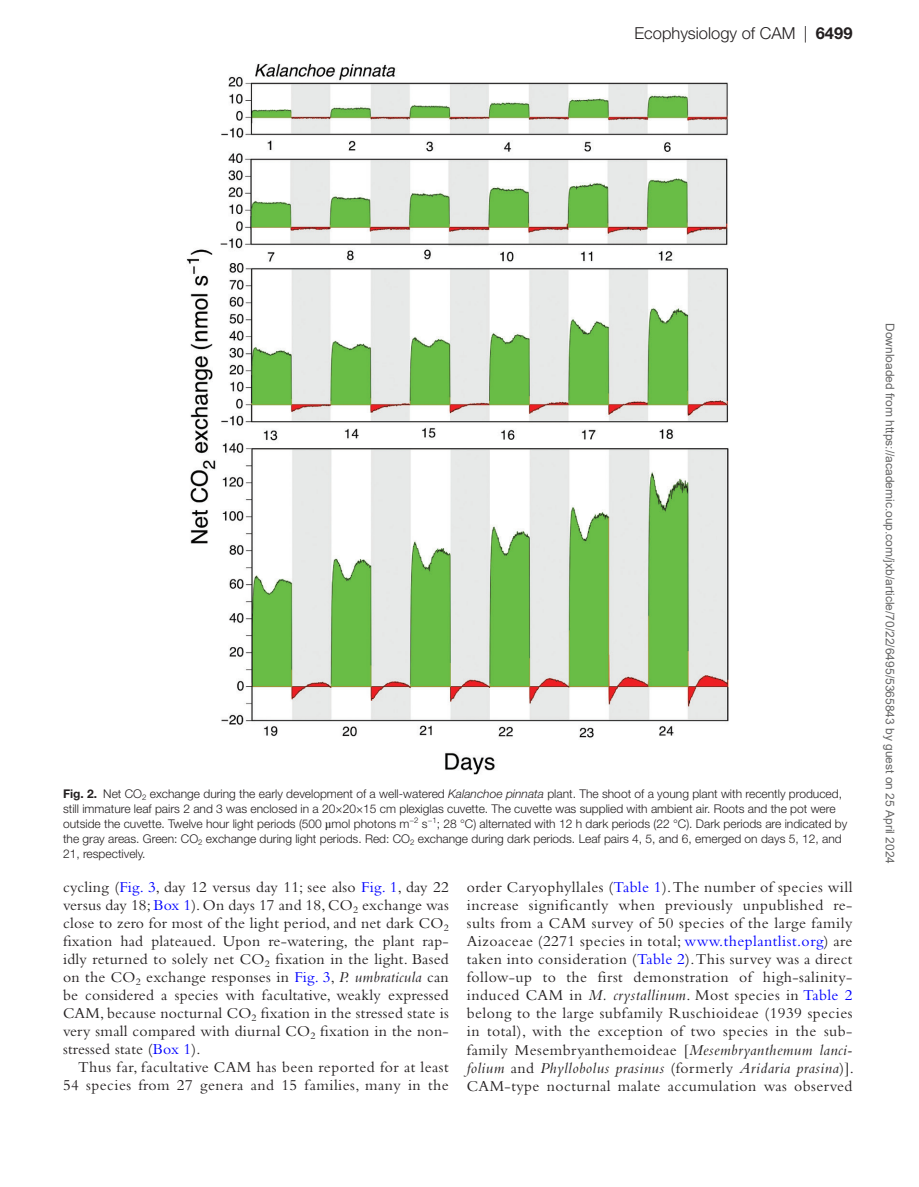
<style>
.page{position:relative;width:919px;height:1187px;background:#fff}
.page>*{position:absolute;margin:0;border:0;box-sizing:border-box;transform-origin:0 0}
.t1{font:300 16.5px "Helvetica Neue LT Std";color:#231f20}
.t2{font:15.75px/18px "Bembo Std";letter-spacing:.03em;color:#231f20;text-align:justify}
.t3{font:300 12px/15px "Helvetica Neue LT Std";color:#231f20}
.t4{font:12px "Arial";color:#666}
.s1{font-weight:700}
.s2{font-style:italic}
.s3{font-family:"Gandhari Unicode";font-weight:400}
.s4{color:#00f}
</style>
<div class="page">
<img style="left:187px;top:63px;width:541px;height:711px">
<p class="t1" style="left:634px;top:23px;width:219px">Ecophysiology of CAM | <span class="s1">6499</span></p>
<p class="t3" style="left:63px;top:786px;width:785px"><span class="s1">Fig. 2.</span> Net CO<sub>2</sub> exchange during the early development of a well-watered <span class="s2">Kalanchoe pinnata</span> plant. The shoot of a young plant with recently produced, still immature leaf pairs 2 and 3 was enclosed in a 20×20×15 cm plexiglas cuvette. The cuvette was supplied with ambient air. Roots and the pot were outside the cuvette. Twelve hour light periods (500 <span class="s3">µ</span>mol photons m<sup>−2</sup> s<sup>−1</sup>; 28 °C) alternated with 12 h dark periods (22 °C). Dark periods are indicated by the gray areas. Green: CO<sub>2</sub> exchange during light periods. Red: CO<sub>2</sub> exchange during dark periods. Leaf pairs 4, 5, and 6, emerged on days 5, 12, and 21, respectively.</p>
<p class="t2" style="left:63px;top:878px;width:387px">cycling (<span class="s4">Fig. 3</span>, day 12 versus day 11; see also <span class="s4">Fig. 1</span>, day 22 versus day 18; <span class="s4">Box 1</span>). On days 17 and 18, CO<sub>2</sub> exchange was close to zero for most of the light period, and net dark CO<sub>2 </sub>fixation had plateaued. Upon re-watering, the plant rap&shy;idly returned to solely net CO<sub>2</sub> fixation in the light. Based on the CO<sub>2</sub> exchange responses in <span class="s4">Fig. 3</span>, <span class="s2">P. umbraticula</span> can be considered a species with facultative, weakly expressed CAM, because nocturnal CO<sub>2</sub> fixation in the stressed state is very small compared with diurnal CO<sub>2</sub> fixation in the non&shy;stressed state (<span class="s4">Box 1</span>).</p>
<p class="t2" style="left:63px;top:1058px;width:387px;text-align:right">Thus far, facultative CAM has been reported for at least<br>54 species from 27 genera and 15 families, many in the</p>
<p class="t2" style="left:466px;top:878px;width:389px">order Caryophyllales (<span class="s4">Table 1</span>). The number of species will increase significantly when previously unpublished re&shy;sults from a CAM survey of 50 species of the large family Aizoaceae (2271 species in total; <span class="s4">www.theplantlist.org</span>) are taken into consideration (<span class="s4">Table 2</span>). This survey was a direct follow-up to the first demonstration of high-salinity&shy;induced CAM in <span class="s2">M. crystallinum</span>. Most species in <span class="s4">Table 2 </span>belong to the large subfamily Ruschioideae (1939 species in total), with the exception of two species in the sub&shy;family Mesembryanthemoideae [<span class="s2">Mesembryanthemum lanci&shy;folium</span> and <span class="s2">Phyllobolus prasinus</span> (formerly <span class="s2">Aridaria prasina</span>)].<br>CAM-type nocturnal malate accumulation was observed</p>
<p class="t4" style="left:894px;top:323px;width:542px;rotate:90deg">Downloaded from https://academic.oup.com/jxb/article/70/22/6495/5365843 by guest on 25 April 2024</p>
</div>
